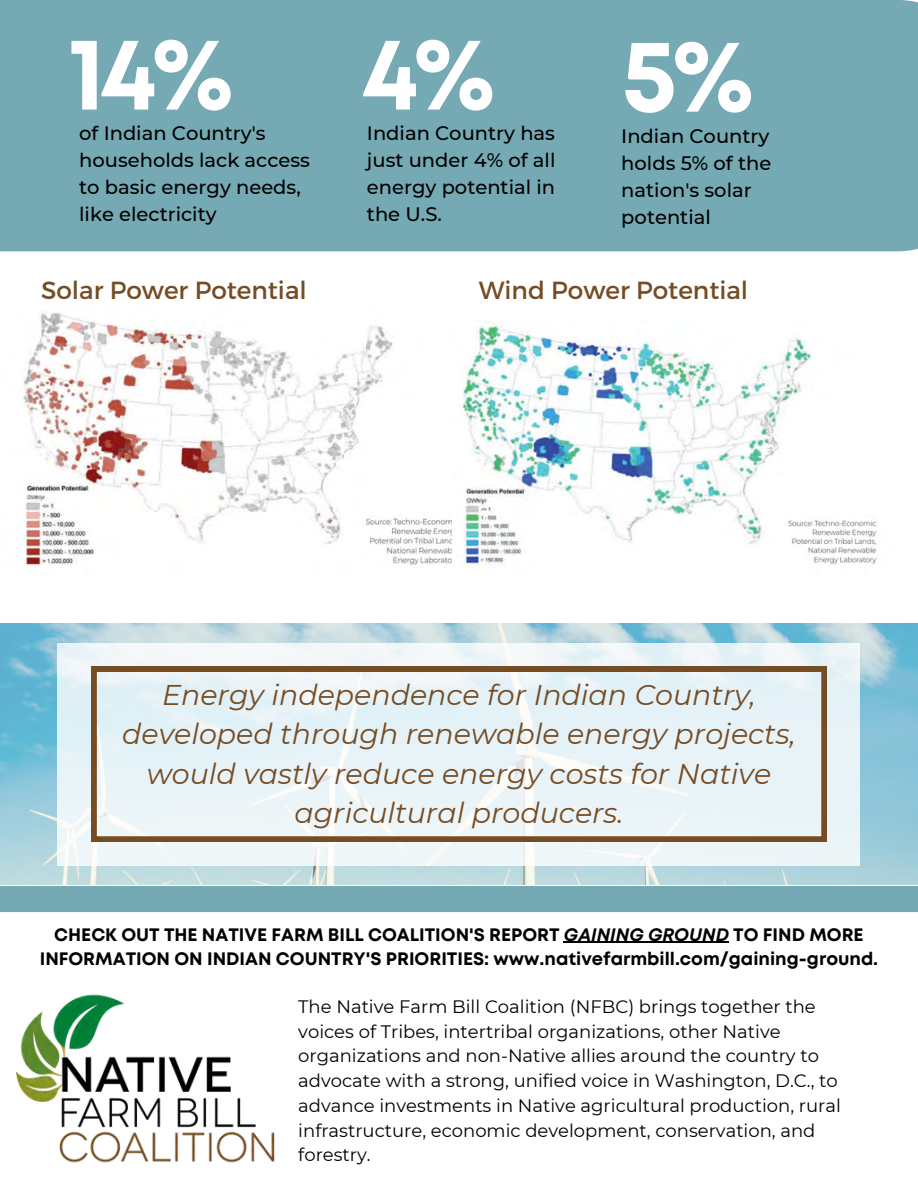
<style>
.page{position:relative;width:918px;height:1188px;background:#fff}
.page>*{position:absolute;margin:0;border:0;box-sizing:border-box;transform-origin:0 0}
.t1{font:700 103.35px "Mont";color:#fff}
.t2{font:italic 28.5px/39.3px "Montserrat";color:#754c24;text-align:center}
.t3{font:24.75px "Montserrat";color:#754c24}
.t4{font:500 19.5px/27px "Montserrat";color:#000}
.t5{font:18px/24.8px "Montserrat";color:#000}
.t6{font:700 18px/24.8px "Mont";color:#000;text-align:center}
.s1{font-style:italic}
</style>
<div class="page">
<div style="left:0;top:886px;width:918px;height:26px;background:#75a9b3"></div>
<img style="left:0;top:624px;width:918px;height:261px">
<svg style="left:58px;top:644px;width:802px;height:221px"></svg>
<svg style="left:91px;top:666px;width:736px;height:176px;background:#dbe1e0"></svg>
<div style="left:0;top:0;width:918px;height:251px;background:#75a9b3"></div>
<img style="left:23px;top:312px;width:429px;height:257px">
<img style="left:461px;top:325px;width:416px;height:240px">
<img style="left:15px;top:994px;width:260px;height:169px">
<hr style="left:564px;top:942px;width:165px;height:1px;background:#000">
<h1 class="t1" style="left:68px;top:35px;width:167px">14%</h1>
<p class="t4" style="left:79px;top:120px;width:232px">of Indian Country's households lack access to basic energy needs, like electricity</p>
<h1 class="t1" style="left:361px;top:35px;width:136px">4%</h1>
<p class="t4" style="left:367px;top:120px;width:190px;text-align:justify">Indian Country has just under 4% of all energy potential in the U.S.</p>
<h1 class="t1" style="left:621px;top:37px;width:134px">5%</h1>
<p class="t4" style="left:621px;top:122px;width:152px">Indian Country holds 5% of the nation's solar potential</p>
<h3 class="t3" style="left:41px;top:274px;width:267px">Solar Power Potential</h3>
<h3 class="t3" style="left:479px;top:274px;width:271px">Wind Power Potential</h3>
<h2 class="t2" style="left:122px;top:675px;width:675px">Energy independence for Indian Country, developed through renewable energy projects, would vastly reduce energy costs for Native agricultural producers.</h2>
<p class="t6" style="left:40px;top:923px;width:840px">CHECK OUT THE NATIVE FARM BILL COALITION'S REPORT <span class="s1">GAINING GROUND</span> TO FIND MORE<br>INFORMATION ON INDIAN COUNTRY'S PRIORITIES: www.nativefarmbill.com/gaining-ground.</p>
<p class="t5" style="left:298px;top:994px;width:544px">The Native Farm Bill Coalition (NFBC) brings together the voices of Tribes, intertribal organizations, other Native organizations and non-Native allies around the country to advocate with a strong, unified voice in Washington, D.C., to advance investments in Native agricultural production, rural infrastructure, economic development, conservation, and forestry.</p>
</div>
